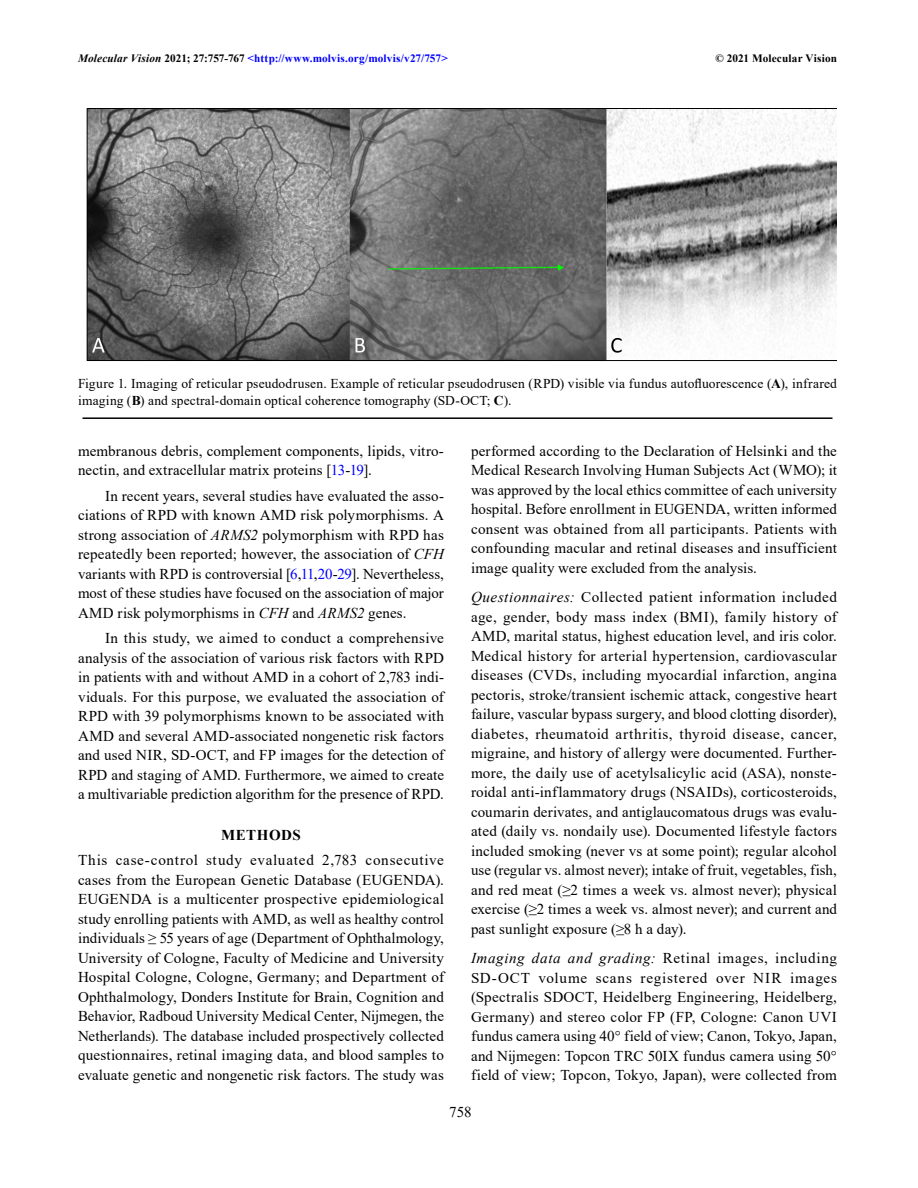
<style>
.page{position:relative;width:918px;height:1188px;background:#fff}
.page>*{position:absolute;margin:0;border:0;box-sizing:border-box;transform-origin:0 0}
.Para_No_Ind{font:15px/19.5px "Times New Roman";letter-spacing:.005em;color:#000;text-align:justify}
.Para_Ind{font:15px/19.5px "Times New Roman";letter-spacing:.005em;color:#000;text-align:justify}
.t1{font:700 15px "Times New Roman";letter-spacing:.035em;color:#000}
.Folio{font:15px "Times New Roman";color:#000}
.Fig_Caption{font:13.5px/16.5px "Times New Roman";letter-spacing:.01em;color:#000}
.Header_Align_Left{font:700 11.25px "Times New Roman";letter-spacing:.01em;color:#00f}
.Header_Align_Right{font:700 11.25px "Times New Roman";letter-spacing:.015em;color:#000}
.s1{font-style:italic;color:#000}
.s2{color:#000}
.s3{font-weight:700}
.s4{color:#00f}
.s5{font-style:italic}
</style>
<div class="page">
<img style="left:86px;top:108px;width:751px;height:254px">
<hr style="left:82px;top:417px;width:750px;height:2px;background:#000">
<p class="Header_Align_Left" style="left:78px;top:50px;width:371px"><span class="s1">Molecular Vision</span> <span class="s2">2021; 27:757-767</span> &lt;http://www.molvis.org/molvis/v27/757&gt;</p>
<p class="Header_Align_Right" style="left:715px;top:50px;width:123px">© 2021 Molecular Vision</p>
<p class="Fig_Caption" style="left:78px;top:375px;width:760px">Figure 1. Imaging of reticular pseudodrusen. Example of reticular pseudodrusen (RPD) visible via fundus autofluorescence (<span class="s3">A</span>), infrared imaging (<span class="s3">B</span>) and spectral-domain optical coherence tomography (SD-OCT; <span class="s3">C</span>).</p>
<p class="Para_Ind" style="left:78px;top:440px;width:367px">membranous debris, complement components, lipids, vitro&shy;nectin, and extracellular matrix proteins [<span class="s4">13</span>-<span class="s4">19</span>].</p>
<p class="Para_Ind" style="left:78px;top:485px;width:368px;text-indent:27px">In recent years, several studies have evaluated the asso&shy;ciations of RPD with known AMD risk polymorphisms. A strong association of <span class="s5">ARMS2</span> polymorphism with RPD has repeatedly been reported; however, the association of <span class="s5">CFH </span>variants with RPD is controversial [<span class="s4">6</span>,<span class="s4">11</span>,<span class="s4">20</span>-<span class="s4">29</span>]. Nevertheless, most of these studies have focused on the association of major AMD risk polymorphisms in <span class="s5">CFH</span> and <span class="s5">ARMS2</span> genes.</p>
<p class="Para_Ind" style="left:78px;top:628px;width:368px;text-indent:27px">In this study, we aimed to conduct a comprehensive analysis of the association of various risk factors with RPD in patients with and without AMD in a cohort of 2,783 indi&shy;viduals. For this purpose, we evaluated the association of RPD with 39 polymorphisms known to be associated with AMD and several AMD-associated nongenetic risk factors and used NIR, SD-OCT, and FP images for the detection of RPD and staging of AMD. Furthermore, we aimed to create a multivariable prediction algorithm for the presence of RPD.</p>
<h1 class="t1" style="left:221px;top:824px;width:81px">METHODS</h1>
<p class="Para_No_Ind" style="left:78px;top:850px;width:368px">This case-control study evaluated 2,783 consecutive cases from the European Genetic Database (EUGENDA).<br>EUGENDA is a multicenter prospective epidemiological study enrolling patients with AMD, as well as healthy control individuals ≥ 55 years of age (Department of Ophthalmology, University of Cologne, Faculty of Medicine and University Hospital Cologne, Cologne, Germany; and Department of Ophthalmology, Donders Institute for Brain, Cognition and Behavior, Radboud University Medical Center, Nijmegen, the Netherlands). The database included prospectively collected questionnaires, retinal imaging data, and blood samples to evaluate genetic and nongenetic risk factors. The study was</p>
<p class="Para_No_Ind" style="left:471px;top:440px;width:368px">performed according to the Declaration of Helsinki and the Medical Research Involving Human Subjects Act (WMO); it was approved by the local ethics committee of each university hospital. Before enrollment in EUGENDA, written informed consent was obtained from all participants. Patients with confounding macular and retinal diseases and insufficient image quality were excluded from the analysis.</p>
<p class="Para_No_Ind" style="left:471px;top:587px;width:368px"><span class="s5">Questionnaires:</span> Collected patient information included age, gender, body mass index (BMI), family history of AMD, marital status, highest education level, and iris color.<br>Medical history for arterial hypertension, cardiovascular diseases (CVDs, including myocardial infarction, angina pectoris, stroke/transient ischemic attack, congestive heart failure, vascular bypass surgery, and blood clotting disorder), diabetes, rheumatoid arthritis, thyroid disease, cancer, migraine, and history of allergy were documented. Further&shy;more, the daily use of acetylsalicylic acid (ASA), nonste&shy;roidal anti-inflammatory drugs (NSAIDs), corticosteroids, coumarin derivates, and antiglaucomatous drugs was evalu&shy;ated (daily vs. nondaily use). Documented lifestyle factors included smoking (never vs at some point); regular alcohol use (regular vs. almost never); intake of fruit, vegetables, fish, and red meat (≥2 times a week vs. almost never); physical exercise (≥2 times a week vs. almost never); and current and past sunlight exposure (≥8 h a day).</p>
<p class="Para_No_Ind" style="left:471px;top:948px;width:368px"><span class="s5">Imaging data and grading:</span> Retinal images, including SD-OCT volume scans registered over NIR images (Spectralis SDOCT, Heidelberg Engineering, Heidelberg, Germany) and stereo color FP (FP, Cologne: Canon UVI fundus camera using 40° field of view; Canon, Tokyo, Japan, and Nijmegen: Topcon TRC 50IX fundus camera using 50° field of view; Topcon, Tokyo, Japan), were collected from</p>
<p class="Folio" style="left:449px;top:1102px;width:24px">758</p>
</div>
